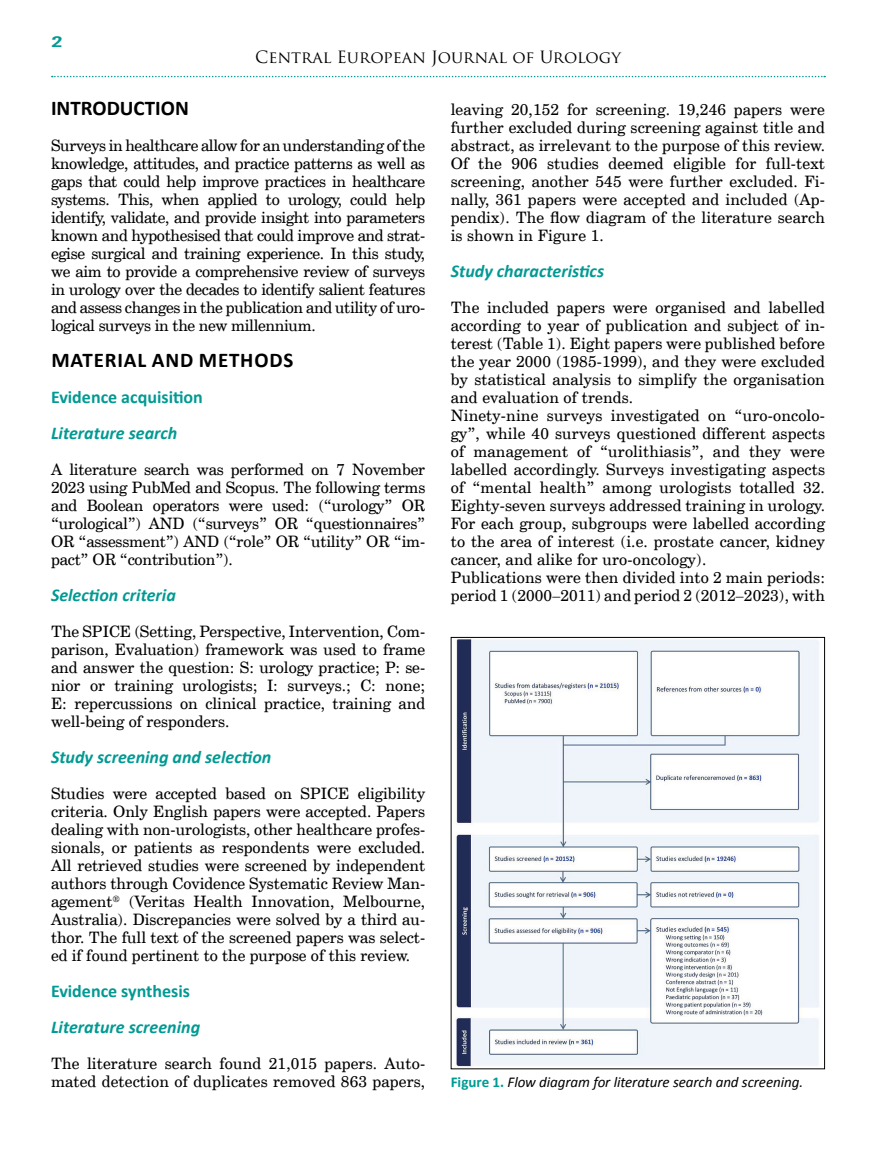
<style>
.page{position:relative;width:893px;height:1174px;background:#fff}
.page>*{position:absolute;margin:0;border:0;box-sizing:border-box;transform-origin:0 0}
.t1{font:700 21px "Calibri";color:#000}
.t2{font:italic 700 18px "Calibri";color:#009a93}
.t3{font:700 18px "Calibri";color:#009a93}
.t4{font:16.5px "Trajan Pro";color:#000}
.t5{font:15.75px/18px "Cent Schbook EU";letter-spacing:.01em;color:#000;text-align:justify}
.t6{font:italic 15px "Calibri";letter-spacing:-.005em;color:#000}
.t7{font:15px "Alternate Gothic No 2 EU";color:#009a93;scale:2 1}
.s1{font-weight:700;font-style:normal;color:#009a93}
</style>
<div class="page">
<svg style="left:52px;top:76px;width:773px;height:1px"></svg>
<img style="left:455px;top:639px;width:364px;height:428px">
<p class="t7" style="left:51px;top:33px;width:7px">2</p>
<p class="t4" style="left:255px;top:47px;width:367px">Central European Journal of Urology</p>
<h1 class="t1" style="left:51px;top:94px;width:139px">INTRODUCTION</h1>
<p class="t5" style="left:51px;top:137px;width:376px">Surveys in healthcare allow for an understanding of the knowledge, attitudes, and practice patterns as well as gaps that could help improve practices in healthcare systems. This, when applied to urology, could help identify, validate, and provide insight into parameters known and hypothesised that could improve and strat&shy;egise surgical and training experience. In this study, we aim to provide a comprehensive review of surveys in urology over the decades to identify salient features and assess changes in the publication and utility of uro&shy;logical surveys in the new millennium.</p>
<h1 class="t1" style="left:51px;top:346px;width:42px">Materi</h1>
<h1 class="t1" style="left:124px;top:346px;width:90px">al and met</h1>
<h1 class="t1" style="left:240px;top:346px;width:55px">hods</h1>
<p class="t3" style="left:51px;top:385px;width:153px">Evidence acquisition</p>
<p class="t2" style="left:51px;top:421px;width:128px">Literature search</p>
<p class="t5" style="left:51px;top:461px;width:376px">A literature search was performed on 7 November 2023 using PubMed and Scopus. The following terms and Boolean operators were used: (“urology” OR “urological”) AND (“surveys” OR “questionnaires” OR “assessment”) AND (“role” OR “utility” OR “im&shy;pact” OR “contribution”).</p>
<p class="t2" style="left:51px;top:583px;width:126px">Selection criteria</p>
<p class="t5" style="left:51px;top:623px;width:376px">The SPICE (Setting, Perspective, Intervention, Com&shy;parison, Evaluation) framework was used to frame and answer the question: S: urology practice; P: se&shy;nior or training urologists; I: surveys.; C: none; E: repercussions on clinical practice, training and well-being of responders.</p>
<p class="t2" style="left:51px;top:745px;width:222px">Study screening and selection</p>
<p class="t5" style="left:51px;top:785px;width:376px">Studies were accepted based on SPICE eligibility criteria. Only English papers were accepted. Papers dealing with non-urologists, other healthcare profes&shy;sionals, or patients as respondents were excluded.<br>All retrieved studies were screened by independent authors through Covidence Systematic Review Man&shy;agement<sup>®</sup> (Veritas Health Innovation, Melbourne, Australia). Discrepancies were solved by a third au&shy;thor. The full text of the screened papers was select&shy;ed if found pertinent to the purpose of this review.</p>
<p class="t3" style="left:51px;top:979px;width:140px">Evidence synthesis</p>
<p class="t2" style="left:51px;top:1015px;width:151px">Literature screening</p>
<p class="t5" style="left:51px;top:1055px;width:376px">The literature search found 21,015 papers. Auto&shy;mated detection of duplicates removed 863 papers,</p>
<p class="t5" style="left:451px;top:101px;width:376px">leaving 20,152 for screening. 19,246 papers were further excluded during screening against title and abstract, as irrelevant to the purpose of this review.<br>Of the 906 studies deemed eligible for full-text screening, another 545 were further excluded. Fi&shy;nally, 361 papers were accepted and included (Ap&shy;pendix). The flow diagram of the literature search is shown in Figure 1.</p>
<p class="t2" style="left:451px;top:259px;width:155px">Study characteristics</p>
<p class="t5" style="left:451px;top:299px;width:376px;text-align:left">The included papers were organised and labelled according to year of publication and subject of in&shy;terest (Table 1). Eight papers were published before the year 2000 (1985-1999), and they were excluded by statistical analysis to simplify the organisation and evaluation of trends.<br>Ninety-nine surveys investigated on “uro-oncolo&shy;gy”, while 40 surveys questioned different aspects of management of “urolithiasis”, and they were labelled accordingly. Surveys investigating aspects of “mental health” among urologists totalled 32.<br>Eighty-seven surveys addressed training in urology.<br>For each group, subgroups were labelled according to the area of interest (i.e. prostate cancer, kidney cancer, and alike for uro-oncology).<br>Publications were then divided into 2 main periods: period 1 (2000–2011) and period 2 (2012–2023), with</p>
<p class="t6" style="left:451px;top:1072px;width:354px"><span class="s1">Figure 1.</span> Flow diagram for literature search and screening.</p>
</div>
